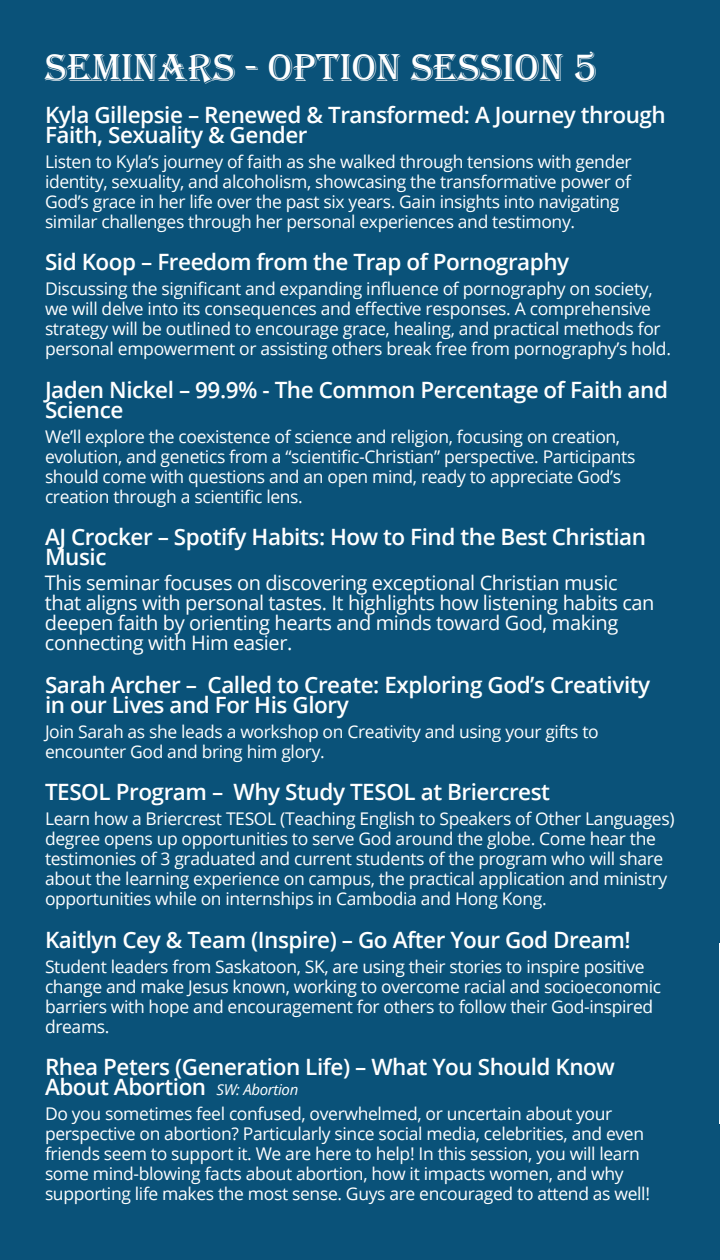
<style>
.page{position:relative;width:720px;height:1260px;background:#0a5279}
.page>*{position:absolute;margin:0;border:0;box-sizing:border-box;transform-origin:0 0}
.t1{font:40px "Algerian";color:#fff}
.Body_Info{font:600 22.5px/20px "Open Sans";letter-spacing:-.02em;color:#fff}
.Body_Info-2{font:20px/20px "Open Sans";letter-spacing:-.02em;color:#fff}
.Body_Info-3{font:17.5px/20px "Open Sans";letter-spacing:-.02em;color:#fff}
.s1{font-weight:400;font-style:italic;font-size:15px}
</style>
<div class="page">
<hr style="left:719px;top:943px;width:1px;height:181px;background:#fff">
<p class="t1" style="left:45px;top:45px;width:140px">SEMINARS</p>
<p class="t1" style="left:245px;top:45px;width:45px">- OPTI</p>
<p class="t1" style="left:352px;top:45px;width:81px">ON SESSI</p>
<p class="t1" style="left:515px;top:45px;width:84px">ON 5</p>
<p class="Body_Info" style="left:45px;top:104px;width:622px">Kyla Gillepsie – Renewed &amp; Transformed: A Journey through<br>Faith, Sexuality &amp; Gender</p>
<p class="Body_Info-3" style="left:45px;top:151px;width:588px">Listen to Kyla’s journey of faith as she walked through tensions with gender identity, sexuality, and alcoholism, showcasing the transformative power of God’s grace in her life over the past six years. Gain insights into navigating similar challenges through her personal experiences and testimony.</p>
<p class="Body_Info" style="left:45px;top:251px;width:526px">Sid Koop – Freedom from the Trap of Pornography</p>
<p class="Body_Info-3" style="left:45px;top:278px;width:628px">Discussing the significant and expanding influence of pornography on society, we will delve into its consequences and effective responses. A comprehensive strategy will be outlined to encourage grace, healing, and practical methods for personal empowerment or assisting others break free from pornography’s hold.</p>
<p class="Body_Info" style="left:45px;top:379px;width:625px">Jaden Nickel – 99.9% - The Common Percentage of Faith and<br>Science</p>
<p class="Body_Info-3" style="left:45px;top:426px;width:592px">We’ll explore the coexistence of science and religion, focusing on creation, evolution, and genetics from a “scientific-Christian” perspective. Participants should come with questions and an open mind, ready to appreciate God’s creation through a scientific lens.</p>
<p class="Body_Info" style="left:45px;top:526px;width:603px">AJ Crocker – Spotify Habits: How to Find the Best Christian<br>Music</p>
<p class="Body_Info-2" style="left:45px;top:572px;width:611px">This seminar focuses on discovering exceptional Christian music that aligns with personal tastes. It highlights how listening habits can deepen faith by orienting hearts and minds toward God, making connecting with Him easier.</p>
<p class="Body_Info" style="left:45px;top:674px;width:607px">Sarah Archer – Called to Create: Exploring God’s Creativity in our Lives and For His Glory</p>
<p class="Body_Info-3" style="left:45px;top:721px;width:555px">Join Sarah as she leads a workshop on Creativity and using your gifts to encounter God and bring him glory.</p>
<p class="Body_Info" style="left:45px;top:781px;width:507px">TESOL Program – Why Study TESOL at Briercrest</p>
<p class="Body_Info-3" style="left:45px;top:808px;width:631px">Learn how a Briercrest TESOL (Teaching English to Speakers of Other Languages) degree opens up opportunities to serve God around the globe. Come hear the testimonies of 3 graduated and current students of the program who will share about the learning experience on campus, the practical application and ministry opportunities while on internships in Cambodia and Hong Kong.</p>
<p class="Body_Info" style="left:45px;top:929px;width:587px">Kaitlyn Cey &amp; Team (Inspire) – Go After Your God Dream!</p>
<p class="Body_Info-3" style="left:45px;top:956px;width:618px">Student leaders from Saskatoon, SK, are using their stories to inspire positive change and make Jesus known, working to overcome racial and socioeconomic barriers with hope and encouragement for others to follow their God-inspired dreams.</p>
<p class="Body_Info" style="left:45px;top:1056px;width:571px">Rhea Peters (Generation Life) – What You Should Know<br>About Abortion <span class="s1">SW: Abortion</span></p>
<p class="Body_Info-3" style="left:45px;top:1103px;width:607px">Do you sometimes feel confused, overwhelmed, or uncertain about your perspective on abortion? Particularly since social media, celebrities, and even friends seem to support it. We are here to help! In this session, you will learn some mind-blowing facts about abortion, how it impacts women, and why supporting life makes the most sense. Guys are encouraged to attend as well!</p>
</div>
